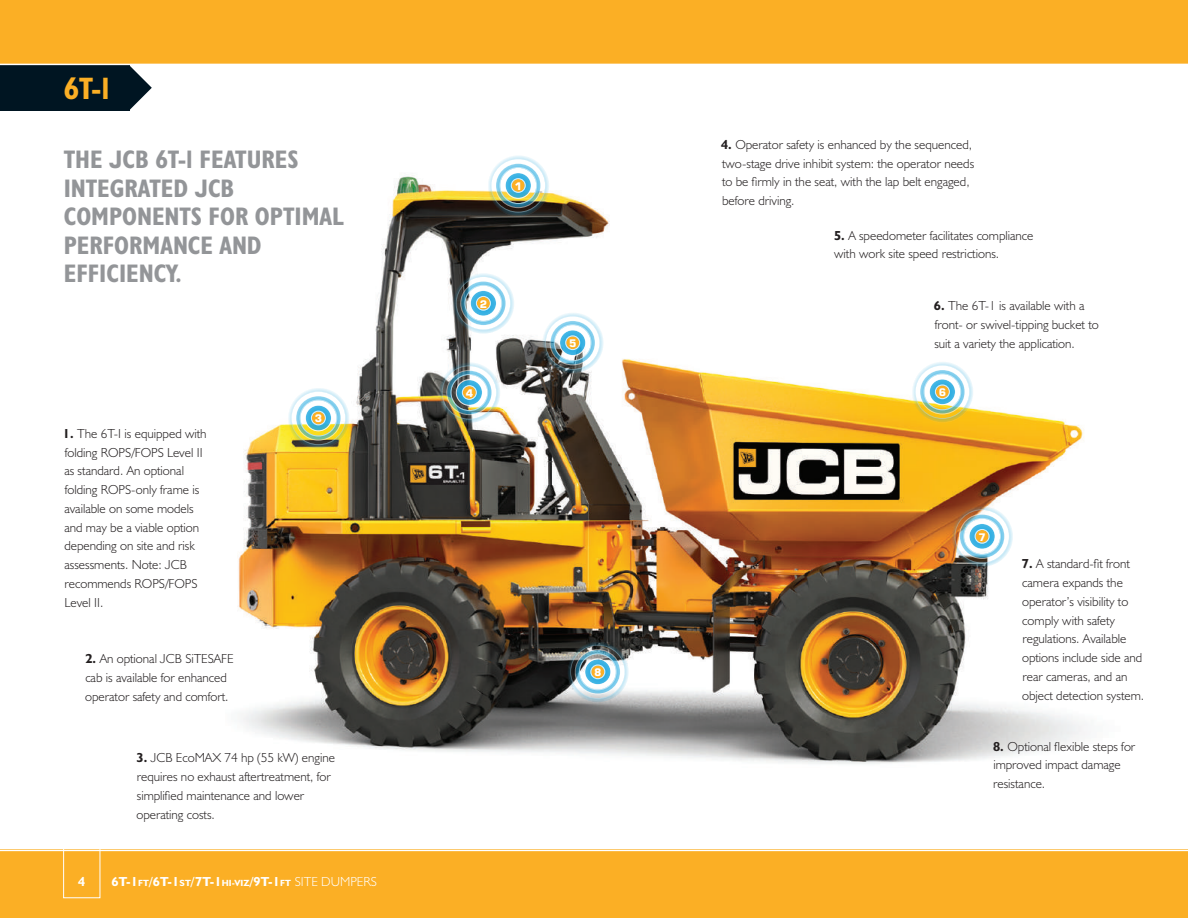
<style>
.page{position:relative;width:1188px;height:918px;background:#fff}
.page>*{position:absolute;margin:0;border:0;box-sizing:border-box;transform-origin:0 0}
.t1{font:31.2px "JCB Bold Condensed";color:#fbaf25}
.t2{font:25.5px/28.5px "JCB Bold Condensed";color:#939598}
.t3{font:13.2px/18.8px "JCB Light";color:#231f20}
.t4{font:700 13.2px "JCB Euro";letter-spacing:.01em;color:#fff}
.t5{font:13.2px "JCB Bold";color:#fff}
.t6{font:700 10.5px "Square 721 BT";color:#fff}
.s1{font-family:"JCB Bold"}
.s2{font-size:9px}
.s3{font-family:"JCB Light";font-weight:400}
</style>
<div class="page">
<hr style="left:1187px;top:54px;width:1px;height:57px;background:#001522">
<img style="left:237px;top:176px;width:848px;height:588px">
<svg style="left:129px;top:65px;width:23px;height:45px"></svg>
<div style="left:0;top:54px;width:129px;height:57px;background:#001522"></div>
<img style="left:286px;top:386px;width:65px;height:64px">
<img style="left:566px;top:640px;width:64px;height:63px">
<img style="left:950px;top:505px;width:64px;height:63px">
<svg style="left:451px;top:272px;width:65px;height:63px"></svg>
<img style="left:437px;top:361px;width:65px;height:63px">
<svg style="left:540px;top:311px;width:65px;height:63px"></svg>
<svg style="left:910px;top:360px;width:65px;height:63px"></svg>
<img style="left:486px;top:156px;width:64px;height:61px">
<div style="left:0;top:849px;width:1188px;height:69px;background:#fbaf25"></div>
<div style="left:0;top:0;width:1188px;height:64px;background:#fbaf25"></div>
<hr style="left:0;top:64px;width:1188px;height:1px;background:#fff">
<div style="left:63px;top:839px;width:37px;height:59px;border:1px solid #fff"></div>
<hr style="left:0;top:850px;width:1188px;height:1px;background:#fff">
<h1 class="t1" style="left:64px;top:69px;width:48px">6T-1</h1>
<h2 class="t2" style="left:64px;top:145px;width:281px">THE JCB 6T-1 FEATURES<br>INTEGRATED JCB<br>COMPONENTS FOR OPTIMAL<br>PERFORMANCE AND<br>EFFICIENCY.</h2>
<p class="t3" style="left:63px;top:424px;width:145px"><span class="s1">1.</span> The 6T-I is equipped with folding ROPS/FOPS Level II as standard. An optional folding ROPS-only frame is available on some models and may be a viable option depending on site and risk assessments. Note: JCB recommends ROPS/FOPS<br>Level II.</p>
<p class="t3" style="left:85px;top:649px;width:150px"><span class="s1">2.</span> An optional JCB SiTESAFE cab is available for enhanced operator safety and comfort.</p>
<p class="t6" style="left:315px;top:412px;width:9px">3</p>
<p class="t3" style="left:136px;top:748px;width:200px"><span class="s1">3.</span> JCB EcoMAX 74 hp (55 kW) engine requires no exhaust aftertreatment, for simplified maintenance and lower operating costs.</p>
<p class="t5" style="left:78px;top:873px;width:9px">4</p>
<p class="t4" style="left:112px;top:873px;width:267px">6T-1<span class="s2">FT</span>/6T-1<span class="s2">ST</span>/7T-1<span class="s2">HI-VIZ</span>/9T-1<span class="s2">FT</span> <span class="s3">SITE DUMPERS</span></p>
<p class="t6" style="left:515px;top:180px;width:9px">1</p>
<p class="t6" style="left:480px;top:297px;width:9px">2</p>
<p class="t6" style="left:466px;top:387px;width:9px">4</p>
<p class="t6" style="left:569px;top:337px;width:9px">5</p>
<p class="t6" style="left:594px;top:666px;width:9px">8</p>
<p class="t3" style="left:721px;top:135px;width:255px"><span class="s1">4.</span> Operator safety is enhanced by the sequenced, two-stage drive inhibit system: the operator needs to be firmly in the seat, with the lap belt engaged, before driving.</p>
<p class="t3" style="left:834px;top:226px;width:201px"><span class="s1">5.</span> A speedometer facilitates compliance with work site speed restrictions.</p>
<p class="t3" style="left:934px;top:296px;width:166px"><span class="s1">6.</span> The 6T-1 is available with a front- or swivel-tipping bucket to suit a variety the application.</p>
<p class="t6" style="left:939px;top:386px;width:9px">6</p>
<p class="t6" style="left:978px;top:530px;width:9px">7</p>
<p class="t3" style="left:1022px;top:554px;width:124px"><span class="s1">7.</span> A standard-fit front camera expands the operator’s visibility to comply with safety regulations. Available options include side and rear cameras, and an object detection system.</p>
<p class="t3" style="left:993px;top:736px;width:144px"><span class="s1">8.</span> Optional flexible steps for improved impact damage resistance.</p>
</div>
